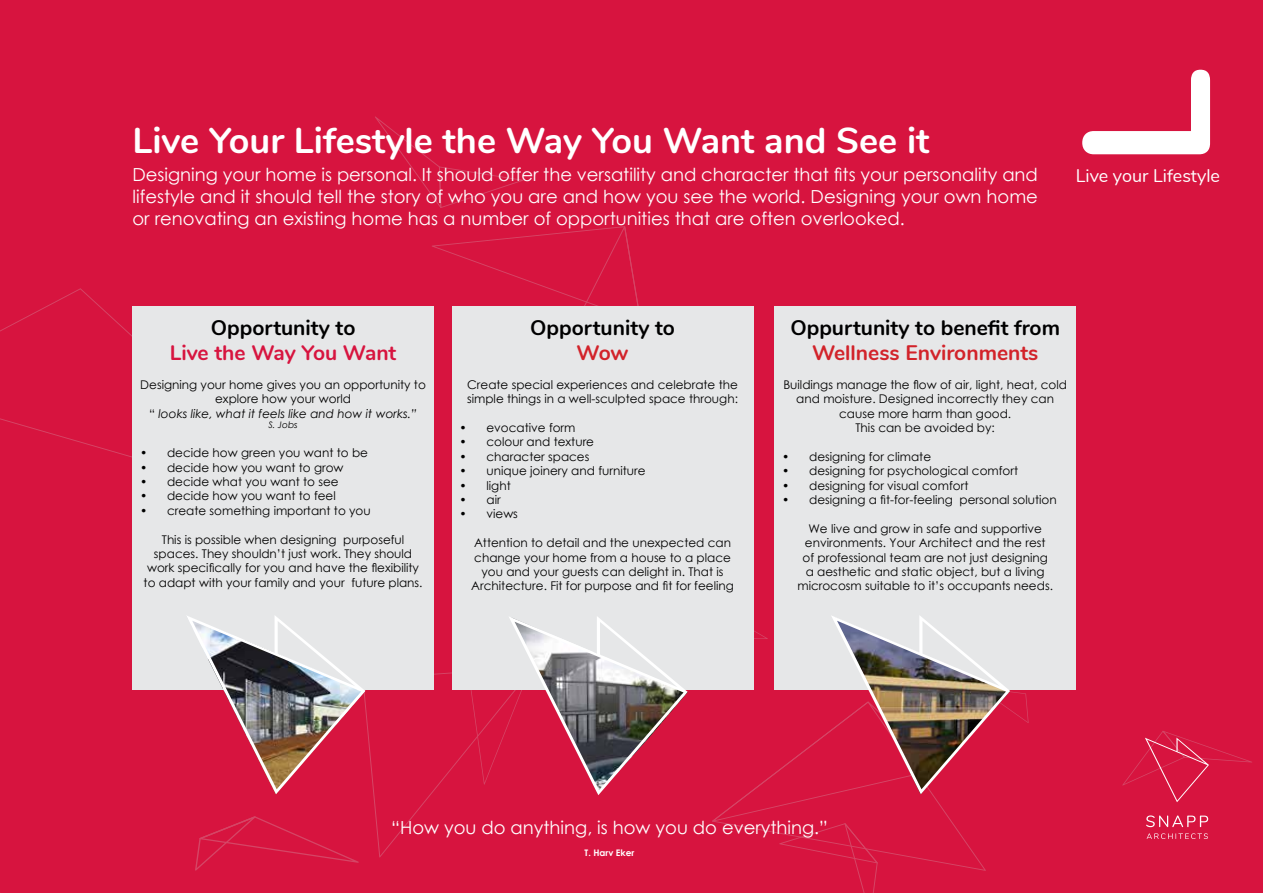
<style>
.page{position:relative;width:1263px;height:893px;background:#d7143f}
.page>*{position:absolute;margin:0;border:0;box-sizing:border-box;transform-origin:0 0}
.t1{font:700 180px "Nunito";color:#fff}
.t2{font:700 36px "Nunito";color:#fff}
.t3{font:700 21px "Nunito";color:#000}
.t4{font:700 21px "Nunito";color:#d2232a}
.t5{font:700 21px "Nunito";color:#d7143f}
.t6{font:18px/21.6px "Century Gothic";color:#fff}
.t7{font:18px "Nunito";color:#fff}
.t8{font:12px/14.4px "Century Gothic";color:#000;text-align:center}
.t9{font:700 9px "Century Gothic";color:#fff}
.t10{font:italic 9px "Century Gothic";color:#000}
.s1{font-style:italic}
</style>
<div class="page">
<svg style="left:375px;top:116px;width:148px;height:92px"></svg>
<svg style="left:0;top:288px;width:132px;height:170px"></svg>
<svg style="left:432px;top:226px;width:207px;height:80px"></svg>
<div style="left:452px;top:306px;width:301px;height:383px;background:#e6e7e8"></div>
<div style="left:132px;top:306px;width:302px;height:383px;background:#e6e7e8"></div>
<div style="left:775px;top:306px;width:301px;height:383px;background:#e6e7e8"></div>
<svg style="left:186px;top:501px;width:843px;height:392px"></svg>
<svg style="left:1122px;top:731px;width:130px;height:71px"></svg>
<svg style="left:1146px;top:815px;width:62px;height:12px"></svg>
<svg style="left:1147px;top:833px;width:61px;height:6px"></svg>
<h2 class="t2" style="left:132px;top:114px;width:798px">Live Your Lifestyle the Way You Want and See it</h2>
<h1 class="t1" style="left:1015px;top:168px;width:101px;rotate:-90deg">L</h1>
<h3 class="t6" style="left:132px;top:164px;width:907px">Designing your home is personal. It should offer the versatility and character that fits your personality and lifestyle and it should tell the story of who you are and how you see the world. Designing your own home</h3>
<h3 class="t7" style="left:1076px;top:162px;width:146px">Live your Lifestyle</h3>
<h3 class="t6" style="left:132px;top:207px;width:774px">or renovating an existing home has a number of opportunities that are often overlooked.</h3>
<h3 class="t3" style="left:211px;top:312px;width:146px">Opportunity to</h3>
<h3 class="t5" style="left:170px;top:337px;width:228px">Live the Way You Want</h3>
<p class="t8" style="left:140px;top:377px;width:287px">Designing your home gives you an opportunity to explore how your world<br>“ <span class="s1">looks like, what it feels like and how it works.”</span></p>
<p class="t10" style="left:268px;top:419px;width:31px">S. Jobs</p>
<p class="t8" style="left:140px;top:445px;width:229px">• decide how green you want to be</p>
<p class="t8" style="left:140px;top:460px;width:205px">• decide how you want to grow</p>
<p class="t8" style="left:140px;top:474px;width:200px">• decide what you want to see</p>
<p class="t8" style="left:140px;top:489px;width:197px">• decide how you want to feel</p>
<p class="t8" style="left:140px;top:503px;width:232px">• create something important to you</p>
<p class="t8" style="left:144px;top:532px;width:280px">This is possible when designing purposeful spaces. They shouldn’t just work. They should work specifically for you and have the flexibility to adapt with your family and your future plans.</p>
<h3 class="t3" style="left:530px;top:312px;width:146px">Opportunity to</h3>
<h3 class="t4" style="left:577px;top:337px;width:53px">Wow</h3>
<p class="t8" style="left:467px;top:377px;width:272px;text-align:left">Create special experiences and celebrate the simple things in a well-sculpted space through:</p>
<p class="t8" style="left:459px;top:420px;width:118px">• evocative form</p>
<p class="t8" style="left:459px;top:435px;width:136px">• colour and texture</p>
<p class="t8" style="left:459px;top:449px;width:131px">• character spaces</p>
<p class="t8" style="left:459px;top:463px;width:188px">• unique joinery and furniture</p>
<p class="t8" style="left:459px;top:478px;width:53px">• light</p>
<p class="t8" style="left:459px;top:492px;width:43px">• air</p>
<p class="t8" style="left:459px;top:507px;width:60px">• views</p>
<p class="t8" style="left:471px;top:535px;width:264px">Attention to detail and the unexpected can change your home from a house to a place you and your guests can delight in. That is Architecture. Fit for purpose and fit for feeling</p>
<h3 class="t3" style="left:790px;top:312px;width:271px">Oppurtunity to benefit from</h3>
<h3 class="t4" style="left:812px;top:337px;width:228px">Wellness Environments</h3>
<p class="t8" style="left:783px;top:377px;width:285px">Buildings manage the flow of air, light, heat, cold and moisture. Designed incorrectly they can cause more harm than good.<br>This can be avoided by:</p>
<p class="t8" style="left:782px;top:449px;width:151px">• designing for climate</p>
<p class="t8" style="left:782px;top:463px;width:237px">• designing for psychological comfort</p>
<p class="t8" style="left:782px;top:478px;width:188px">• designing for visual comfort</p>
<p class="t8" style="left:782px;top:492px;width:276px">• designing a fit-for-feeling personal solution</p>
<p class="t8" style="left:797px;top:521px;width:257px">We live and grow in safe and supportive environments. Your Architect and the rest<br>of professional team are not just designing a aesthetic and static object, but a living microcosm suitable to it’s occupants needs.</p>
<h3 class="t6" style="left:391px;top:817px;width:438px">“How you do anything, is how you do everything.”</h3>
<p class="t9" style="left:585px;top:846px;width:51px">T. Harv Eker</p>
</div>
